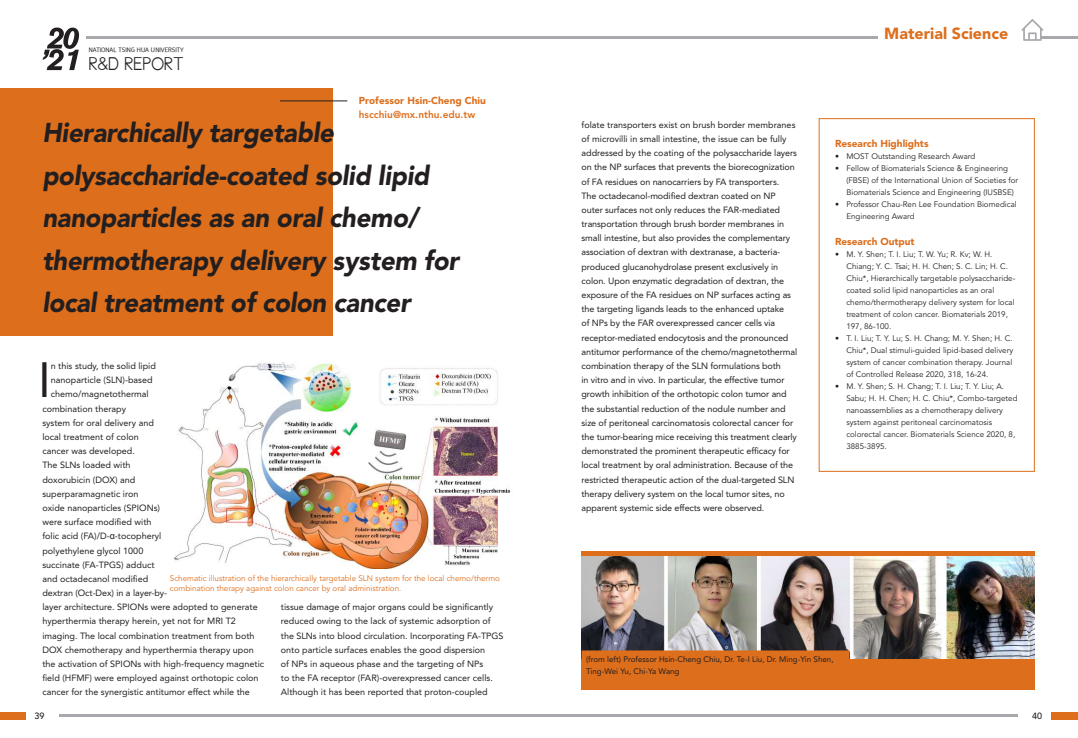
<style>
.page{position:relative;width:1078px;height:738px;background:#fff}
.page>*{position:absolute;margin:0;border:0;box-sizing:border-box;transform-origin:0 0}
.t1{font:49px "Avenir";color:#231f20}
.t2{font:italic 900 27px/42.5px "Avenir";letter-spacing:-.01em;color:#231f20;scale:.95 1}
.t3{font:18.6px "New Cicle Semi";color:#231f20}
.t4{font:900 16px "Avenir";color:#dd6e1c}
.t5{font:900 10px "Avenir";color:#dd6e1c}
.t6{font:800 10px "Avenir";letter-spacing:.005em;color:#dd6e1c}
.t7{font:9px/14.2px "Avenir";letter-spacing:-.01em;color:#231f20}
.t8{font:500 9px "Avenir";color:#231f20}
.t9{font:8px/12px "Avenir";color:#231f20}
.t10{font:8px/9.6px "Avenir";color:#dd6e1c}
.t11{font:8px/12px "Avenir";color:#231f20}
.t12{font:6.5px "Anomoly";color:#231f20}
.s1{font-family:"Arial"}
</style>
<div class="page">
<hr style="left:87px;top:36px;width:790px;height:3px;background:#a8a9ad">
<hr style="left:1041px;top:36px;width:36px;height:3px;background:#a8a9ad">
<svg style="left:1021px;top:19px;width:22px;height:22px"></svg>
<svg style="left:43px;top:28px;width:36px;height:42px"></svg>
<div style="left:0;top:711px;width:26px;height:8px;background:#dd6e1c"></div>
<div style="left:1050px;top:711px;width:27px;height:8px;background:#dd6e1c"></div>
<hr style="left:59px;top:713px;width:958px;height:3px;background:#a8a9ad">
<div style="left:0;top:88px;width:332px;height:248px;background:#dd6e1c"></div>
<hr style="left:280px;top:100px;width:67px;height:1px;background:#231f20">
<img style="left:175px;top:362px;width:335px;height:206px">
<div style="left:581px;top:551px;width:453px;height:138px;background:#dd6e1c"></div>
<img style="left:581px;top:556px;width:453px;height:102px">
<div style="left:581px;top:650px;width:268px;height:17px;background:#dd6e1c"></div>
<p class="t12" style="left:89px;top:46px;width:97px">NATIONAL TSING HUA UNIVERSITY</p>
<h3 class="t3" style="left:89px;top:54px;width:97px">R&amp;D REPORT</h3>
<p class="t5" style="left:359px;top:94px;width:129px">Professor Hsin-Cheng Chiu</p>
<p class="t6" style="left:359px;top:108px;width:118px">hscchiu@mx.nthu.edu.tw</p>
<h2 class="t2" style="left:42px;top:111px;width:440px">Hierarchically targetable polysaccharide-coated solid lipid nanoparticles as an oral chemo/ thermotherapy delivery system for local treatment of colon cancer</h2>
<h1 class="t1" style="left:38px;top:351px;width:14px">I</h1>
<p class="t7" style="left:51px;top:358px;width:107px">n this study, the solid lipid</p>
<p class="t7" style="left:51px;top:372px;width:103px">nanoparticle (SLN)-based</p>
<p class="t7" style="left:51px;top:387px;width:99px">chemo/magnetothermal</p>
<p class="t7" style="left:42px;top:401px;width:85px">combination therapy</p>
<p class="t7" style="left:42px;top:415px;width:113px">system for oral delivery and</p>
<p class="t7" style="left:42px;top:429px;width:98px">local treatment of colon</p>
<p class="t7" style="left:42px;top:443px;width:94px">cancer was developed.</p>
<p class="t7" style="left:42px;top:458px;width:90px">The SLNs loaded with</p>
<p class="t7" style="left:42px;top:472px;width:95px">doxorubicin (DOX) and</p>
<p class="t7" style="left:42px;top:486px;width:98px">superparamagnetic iron</p>
<p class="t7" style="left:42px;top:500px;width:119px">oxide nanoparticles (SPIONs)</p>
<p class="t7" style="left:42px;top:514px;width:111px">were surface modified with</p>
<p class="t7" style="left:42px;top:528px;width:120px">folic acid (FA)/D-<span class="s1">α</span>-tocopheryl</p>
<p class="t7" style="left:42px;top:543px;width:102px">polyethylene glycol 1000</p>
<p class="t7" style="left:42px;top:557px;width:114px">succinate (FA-TPGS) adduct</p>
<p class="t7" style="left:42px;top:571px;width:107px">and octadecanol modified</p>
<p class="t7" style="left:42px;top:585px;width:126px">dextran (Oct-Dex) in a layer-by-</p>
<p class="t7" style="left:42px;top:599px;width:217px">layer architecture. SPIONs were adopted to generate</p>
<p class="t7" style="left:42px;top:613px;width:195px">hyperthermia therapy herein, yet not for MRI T2</p>
<p class="t7" style="left:42px;top:628px;width:214px">imaging. The local combination treatment from both</p>
<p class="t7" style="left:42px;top:642px;width:213px">DOX chemotherapy and hyperthermia therapy upon</p>
<p class="t7" style="left:42px;top:656px;width:223px">the activation of SPIONs with high-frequency magnetic</p>
<p class="t7" style="left:42px;top:670px;width:218px">field (HFMF) were employed against orthotopic colon</p>
<p class="t7" style="left:42px;top:684px;width:209px">cancer for the synergistic antitumor effect while the</p>
<p class="t10" style="left:170px;top:573px;width:331px">Schematic illustration of the hierarchically targetable SLN system for the local chemo/thermo combination therapy against colon cancer by oral administration.</p>
<p class="t7" style="left:281px;top:599px;width:224px">tissue damage of major organs could be significantly reduced owing to the lack of systemic adsorption of the SLNs into blood circulation. Incorporating FA-TPGS onto particle surfaces enables the good dispersion<br>of NPs in aqueous phase and the targeting of NPs<br>to the FA receptor (FAR)-overexpressed cancer cells.<br>Although it has been reported that proton-coupled</p>
<p class="t7" style="left:581px;top:117px;width:217px">folate transporters exist on brush border membranes of microvilli in small intestine, the issue can be fully addressed by the coating of the polysaccharide layers on the NP surfaces that prevents the biorecognization of FA residues on nanocarriers by FA transporters.<br>The octadecanol-modified dextran coated on NP outer surfaces not only reduces the FAR-mediated transportation through brush border membranes in small intestine, but also provides the complementary association of dextran with dextranase, a bacteria&shy;produced glucanohydrolase present exclusively in colon. Upon enzymatic degradation of dextran, the exposure of the FA residues on NP surfaces acting as the targeting ligands leads to the enhanced uptake<br>of NPs by the FAR overexpressed cancer cells via receptor-mediated endocytosis and the pronounced antitumor performance of the chemo/magnetothermal combination therapy of the SLN formulations both<br>in vitro and in vivo. In particular, the effective tumor growth inhibition of the orthotopic colon tumor and the substantial reduction of the nodule number and size of peritoneal carcinomatosis colorectal cancer for the tumor-bearing mice receiving this treatment clearly demonstrated the prominent therapeutic efficacy for local treatment by oral administration. Because of the restricted therapeutic action of the dual-targeted SLN therapy delivery system on the local tumor sites, no apparent systemic side effects were observed.</p>
<h3 class="t4" style="left:884px;top:23px;width:125px">Material Science</h3>
<p class="t5" style="left:834px;top:138px;width:95px">Research Highlights</p>
<p class="t9" style="left:834px;top:150px;width:142px">• MOST Outstanding Research Award</p>
<p class="t9" style="left:846px;top:162px;width:173px;text-indent:-11px">• Fellow of Biomaterials Science &amp; Engineering (FBSE) of the International Union of Societies for<br>Biomaterials Science and Engineering (IUSBSE)</p>
<p class="t9" style="left:846px;top:198px;width:172px;text-indent:-11px">• Professor Chau-Ren Lee Foundation Biomedical<br>Engineering Award</p>
<p class="t5" style="left:834px;top:236px;width:81px">Research Output</p>
<p class="t9" style="left:846px;top:248px;width:170px;text-indent:-11px">• M. Y. Shen; T. I. Liu; T. W. Yu; R. Kv; W. H.<br>Chiang; Y. C. Tsai; H. H. Chen; S. C. Lin; H. C.<br>Chiu*, Hierarchically targetable polysaccharide&shy;coated solid lipid nanoparticles as an oral chemo/thermotherapy delivery system for local treatment of colon cancer. Biomaterials 2019, 197, 86-100.</p>
<p class="t9" style="left:846px;top:332px;width:168px;text-indent:-11px">• T. I. Liu; T. Y. Lu; S. H. Chang; M. Y. Shen; H. C.<br>Chiu*, Dual stimuli-guided lipid-based delivery system of cancer combination therapy. Journal of Controlled Release 2020, 318, 16-24.</p>
<p class="t9" style="left:846px;top:380px;width:173px;text-indent:-11px">• M. Y. Shen; S. H. Chang; T. I. Liu; T. Y. Liu; A.<br>Sabu; H. H. Chen; H. C. Chiu*, Combo-targeted nanoassemblies as a chemotherapy delivery system against peritoneal carcinomatosis colorectal cancer. Biomaterials Science 2020, 8, 3885-3895.</p>
<p class="t11" style="left:586px;top:652px;width:249px">(from left) Professor Hsin-Cheng Chiu, Dr. Te-I Liu, Dr. Ming-Yin Shen,<br>Ting-Wei Yu, Chi-Ya Wang</p>
<p class="t8" style="left:34px;top:710px;width:12px">39</p>
<p class="t8" style="left:1031px;top:710px;width:12px">40</p>
</div>
